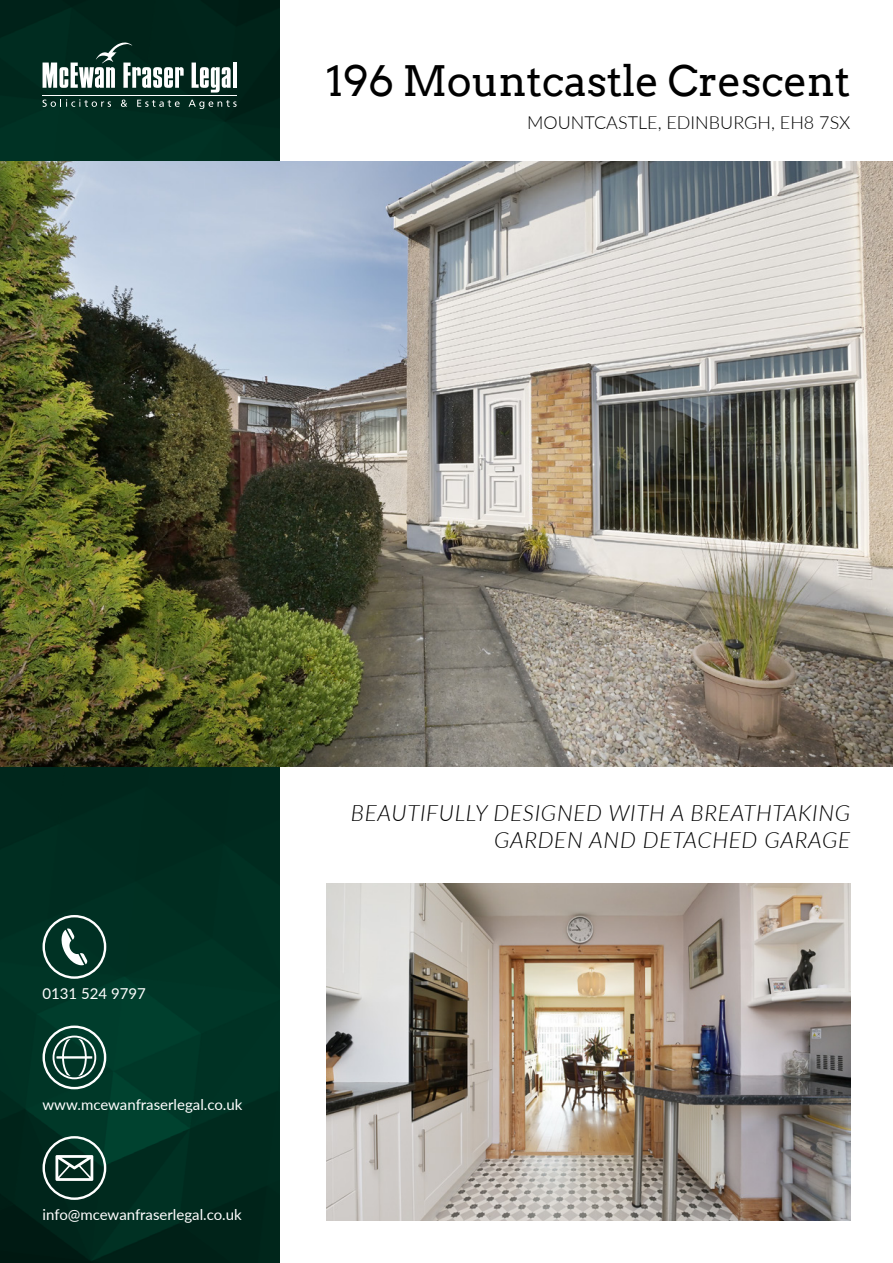
<style>
.page{position:relative;width:893px;height:1263px;background:#fff}
.page>*{position:absolute;margin:0;border:0;box-sizing:border-box;transform-origin:0 0}
.t1{font:42px "Arvo";letter-spacing:-.01em;color:#000}
.t2{font:italic 300 22.5px/27px "Lato";letter-spacing:.03em;color:#000;text-align:right}
.t3{font:300 18px "Lato";color:#000}
.t4{font:15px "Lato";color:#fff}
</style>
<div class="page">
<img style="left:0;top:0;width:279px;height:1263px">
<img style="left:0;top:162px;width:893px;height:605px">
<svg style="left:43px;top:43px;width:141px;height:45px"></svg>
<svg style="left:192px;top:63px;width:39px;height:30px"></svg>
<hr style="left:233px;top:63px;width:4px;height:25px;background:#fff">
<hr style="left:43px;top:95px;width:194px;height:1px;background:#fff">
<svg style="left:43px;top:99px;width:68px;height:8px"></svg>
<svg style="left:121px;top:100px;width:6px;height:7px"></svg>
<svg style="left:137px;top:100px;width:43px;height:7px"></svg>
<svg style="left:189px;top:100px;width:48px;height:9px"></svg>
<img style="left:326px;top:883px;width:524px;height:337px">
<svg style="left:43px;top:915px;width:63px;height:64px;background:#335a4f"></svg>
<svg style="left:43px;top:1025px;width:63px;height:64px;background:#3a6559"></svg>
<svg style="left:43px;top:1136px;width:63px;height:64px;background:#3a5b52"></svg>
<h1 class="t1" style="left:326px;top:56px;width:526px">196 Mountcastle Crescent</h1>
<p class="t3" style="left:527px;top:110px;width:325px">MOUNTCASTLE, EDINBURGH, EH8 7SX</p>
<p class="t4" style="left:43px;top:983px;width:105px">0131 524 9797</p>
<p class="t4" style="left:43px;top:1094px;width:201px">www.mcewanfraserlegal.co.uk</p>
<p class="t4" style="left:43px;top:1204px;width:201px">info@mcewanfraserlegal.co.uk</p>
<h2 class="t2" style="left:351px;top:798px;width:501px">BEAUTIFULLY DESIGNED WITH A BREATHTAKING<br>GARDEN AND DETACHED GARAGE</h2>
</div>
